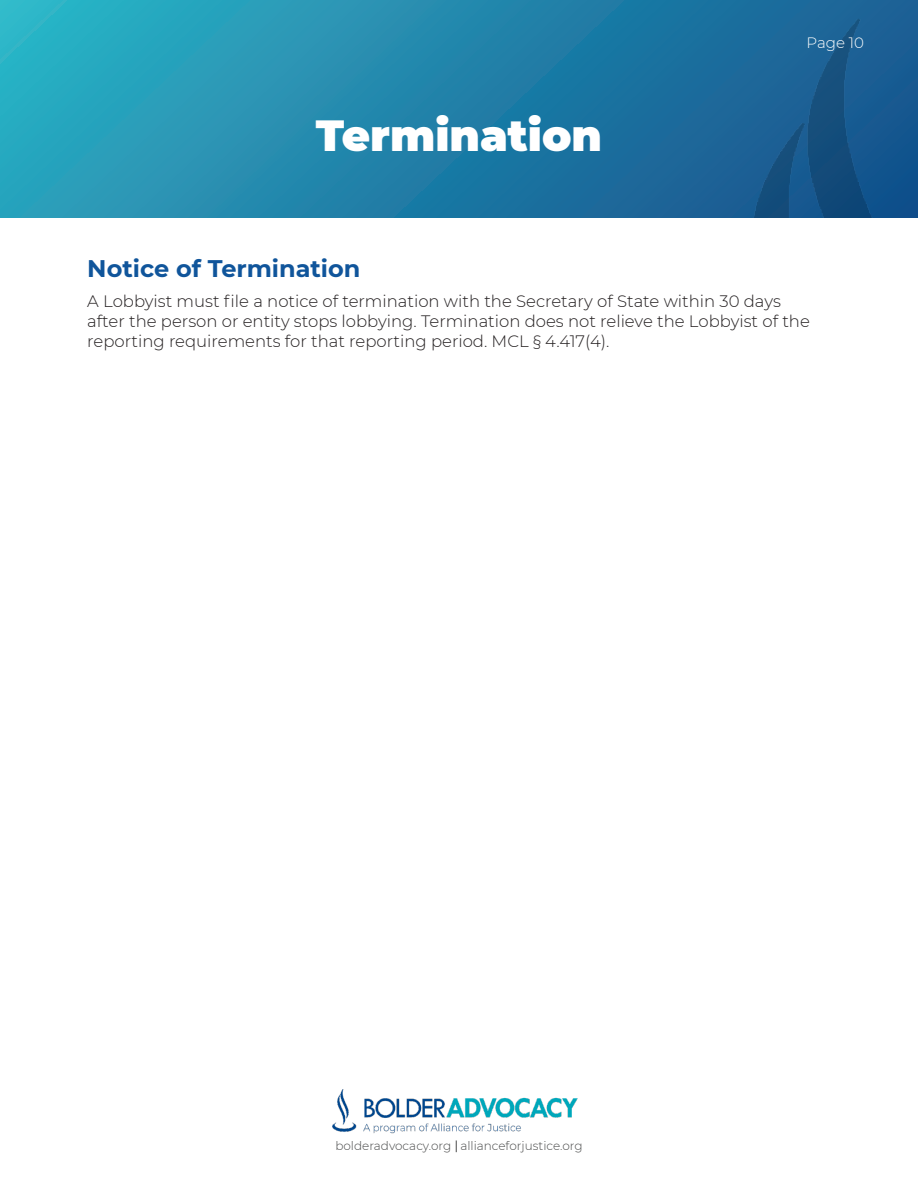
<style>
.page{position:relative;width:918px;height:1188px;background:#fff}
.page>*{position:absolute;margin:0;border:0;box-sizing:border-box;transform-origin:0 0}
.t1{font:900 43.5px "Montserrat";color:#fff}
.Heading_1{font:700 24px "Montserrat";color:#10559b}
.t2{font:300 16.5px/19.8px "Montserrat";color:#231f20}
.t3{font:300 15px "Montserrat";color:#fff}
.t4{font:300 12px "Montserrat";color:#494a4a}
</style>
<div class="page">
<svg style="left:0;top:0;width:918px;height:217px"></svg>
<img style="left:665px;top:19px;width:253px;height:198px">
<svg style="left:456px;top:1140px;width:1px;height:12px"></svg>
<img style="left:333px;top:1089px;width:245px;height:45px">
<p class="t1" style="left:316px;top:103px;width:288px">Termination</p>
<p class="t3" style="left:807px;top:32px;width:59px">Page 10</p>
<p class="Heading_1" style="left:87px;top:251px;width:275px">Notice of Termination</p>
<p class="t2" style="left:87px;top:291px;width:724px">A Lobbyist must file a notice of termination with the Secretary of State within 30 days after the person or entity stops lobbying. Termination does not relieve the Lobbyist of the reporting requirements for that reporting period. MCL § 4.417(4).</p>
<p class="t4" style="left:335px;top:1138px;width:249px">bolderadvocacy.org allianceforjustice.org</p>
</div>
